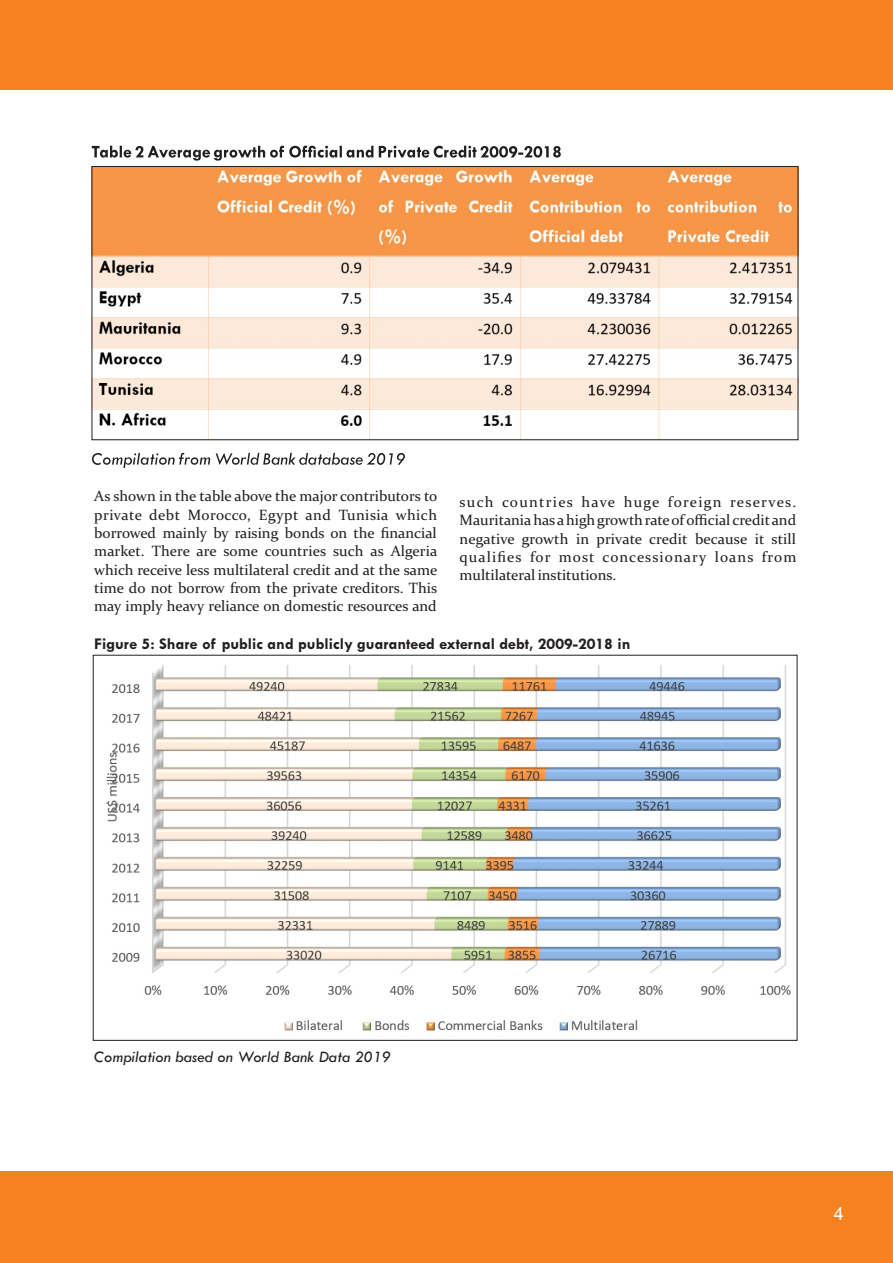
<style>
.page{position:relative;width:893px;height:1263px;background:#fff}
.page>*{position:absolute;margin:0;border:0;box-sizing:border-box;transform-origin:0 0}
.t1{font:18px "Arial";color:#fff}
.t2{font:700 16.5px "Tw Cen";color:#231f20}
.t3{font:italic 16.5px "Tw Cen";color:#231f20}
.t4{font:15px/18.3px "Constantia";color:#231f20;text-align:justify}
</style>
<div class="page">
<div style="left:0;top:1171px;width:893px;height:92px;background:#f5821f"></div>
<div style="left:0;top:0;width:893px;height:90px;background:#f5821f"></div>
<img style="left:94px;top:168px;width:702px;height:270px">
<div style="left:92px;top:166px;width:706px;height:274px;border:1px solid #231f20"></div>
<svg style="left:92px;top:146px;width:469px;height:15px"></svg>
<svg style="left:92px;top:453px;width:313px;height:15px"></svg>
<img style="left:106px;top:664px;width:685px;height:367px">
<p class="t4" style="left:94px;top:488px;width:344px">As shown in the table above the major contributors to private debt Morocco, Egypt and Tunisia which borrowed mainly by raising bonds on the financial market. There are some countries such as Algeria which receive less multilateral credit and at the same time do not borrow from the private creditors. This may imply heavy reliance on domestic resources and</p>
<p class="t4" style="left:459px;top:494px;width:338px">such countries have huge foreign reserves.<br>Mauritaniahasahighgrowthrateof official creditand negative growth in private credit because it still qualifies for most concessionary loans from multilateral institutions.</p>
<p class="t2" style="left:94px;top:637px;width:538px">Figure 5: Share of public and publicly guaranteed external debt, 2009-2018 in</p>
<p class="t3" style="left:94px;top:1050px;width:299px">Compilation based on World Bank Data 2019</p>
<p class="t1" style="left:834px;top:1207px;width:12px">4</p>
</div>
